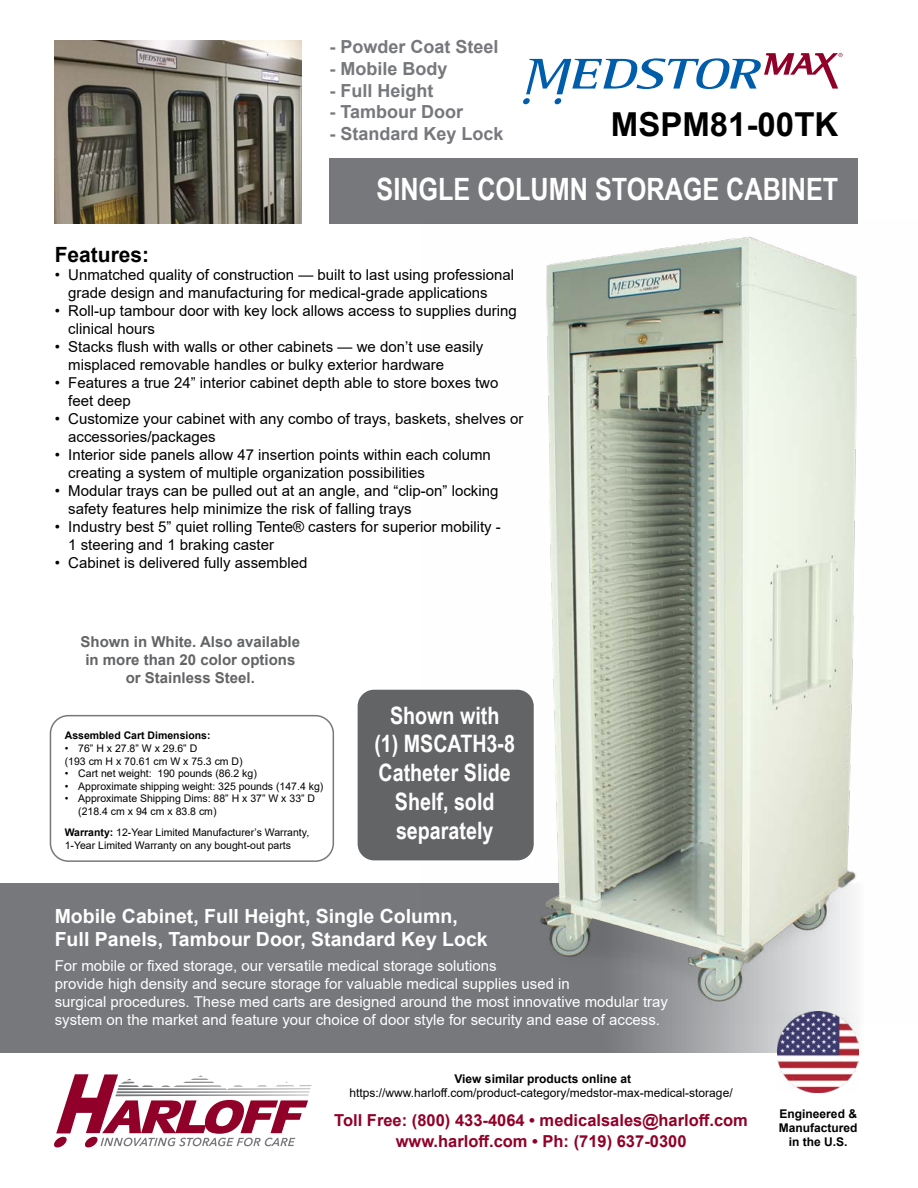
<style>
.page{position:relative;width:918px;height:1188px;background:#fff}
.page>*{position:absolute;margin:0;border:0;box-sizing:border-box;transform-origin:0 0}
.t1{font:700 33px "Arial";color:#000}
.t2{font:700 30.75px "Arial Narrow";color:#fff}
.t3{font:700 24px/28.8px "Arial Narrow";color:#fff;text-align:center}
.t4{font:700 21px "Arial";color:#000}
.t5{font:700 19.5px/23.4px "Arial";color:#fff}
.t6{font:700 18px "Arial";color:#77787b}
.t7{font:700 16.5px/21px "Arial";color:#910028;text-align:center}
.t8{font:15px/18px "Arial";color:#000}
.t9{font:15px/18px "Arial";color:#fff}
.t10{font:700 15px/18px "Arial";color:#636466;text-align:center}
.t11{font:12px "Arial";color:#000}
.t12{font:700 12px/14.4px "Arial";color:#000;text-align:center}
.t13{font:10.5px/12.6px "Arial";color:#000}
.t14{font:700 10.5px "Arial";color:#000}
.s1{font-weight:700}
</style>
<div class="page">
<div style="left:0;top:883px;width:864px;height:169px;background:#77787b"></div>
<img style="left:55px;top:40px;width:246px;height:183px">
<svg style="left:54px;top:1074px;width:258px;height:74px"></svg>
<div style="left:50px;top:715px;width:284px;height:147px;border:2px solid #77787b;border-radius:18px"></div>
<svg style="left:523px;top:53px;width:320px;height:51px"></svg>
<div style="left:329px;top:158px;width:529px;height:65px;background:#77787b"></div>
<img style="left:777px;top:1023px;width:81px;height:70px">
<img style="left:422px;top:223px;width:442px;height:800px">
<div style="left:356px;top:688px;width:179px;height:174px;background:#636466;border-radius:18px"></div>
<div style="left:355px;top:687px;width:182px;height:176px;border:3px solid #fff;border-radius:18px"></div>
<p class="t6" style="left:329px;top:34px;width:171px">- Powder Coat Steel</p>
<p class="t6" style="left:329px;top:56px;width:120px">- Mobile Body</p>
<p class="t6" style="left:329px;top:78px;width:106px">- Full Height</p>
<p class="t6" style="left:329px;top:99px;width:135px">- Tambour Door</p>
<p class="t6" style="left:329px;top:121px;width:176px">- Standard Key Lock</p>
<h1 class="t1" style="left:611px;top:101px;width:229px">MSPM81-00TK</h1>
<h2 class="t2" style="left:377px;top:166px;width:463px">SINGLE COLUMN STORAGE CABINET</h2>
<h3 class="t4" style="left:55px;top:240px;width:96px">Features:</h3>
<p class="t8" style="left:68px;top:266px;width:448px;text-indent:-13px">• Unmatched quality of construction — built to last using professional grade design and manufacturing for medical-grade applications</p>
<p class="t8" style="left:68px;top:302px;width:450px;text-indent:-14px">• Roll-up tambour door with key lock allows access to supplies during clinical hours</p>
<p class="t8" style="left:68px;top:338px;width:417px;text-indent:-14px">• Stacks flush with walls or other cabinets — we don’t use easily misplaced removable handles or bulky exterior hardware</p>
<p class="t8" style="left:68px;top:374px;width:432px;text-indent:-14px">• Features a true 24” interior cabinet depth able to store boxes two feet deep</p>
<p class="t8" style="left:68px;top:410px;width:457px;text-indent:-14px">• Customize your cabinet with any combo of trays, baskets, shelves or accessories/packages</p>
<p class="t8" style="left:68px;top:446px;width:424px;text-indent:-14px">• Interior side panels allow 47 insertion points within each column creating a system of multiple organization possibilities</p>
<p class="t8" style="left:68px;top:482px;width:432px;text-indent:-14px">• Modular trays can be pulled out at an angle, and “clip-on” locking safety features help minimize the risk of falling trays</p>
<p class="t8" style="left:68px;top:518px;width:434px;text-indent:-14px">• Industry best 5” quiet rolling Tente® casters for superior mobility -<br>1 steering and 1 braking caster</p>
<p class="t8" style="left:55px;top:554px;width:254px">• Cabinet is delivered fully assembled</p>
<p class="t10" style="left:81px;top:633px;width:221px">Shown in White. Also available in more than 20 color options or Stainless Steel.</p>
<p class="t14" style="left:65px;top:728px;width:147px">Assembled Cart Dimensions:</p>
<p class="t13" style="left:65px;top:742px;width:179px">• 76” H x 27.8” W x 29.6” D<br>(193 cm H x 70.61 cm W x 75.3 cm D)</p>
<p class="t13" style="left:65px;top:767px;width:194px">• Cart net weight: 190 pounds (86.2 kg)</p>
<p class="t13" style="left:65px;top:780px;width:260px">• Approximate shipping weight: 325 pounds (147.4 kg)</p>
<p class="t13" style="left:78px;top:792px;width:238px;text-indent:-14px">• Approximate Shipping Dims: 88” H x 37” W x 33” D (218.4 cm x 94 cm x 83.8 cm)</p>
<p class="t13" style="left:65px;top:826px;width:246px"><span class="s1">Warranty:</span> 12-Year Limited Manufacturer’s Warranty,<br>1-Year Limited Warranty on any bought-out parts</p>
<h3 class="t3" style="left:374px;top:699px;width:142px">Shown with<br>(1) MSCATH3-8<br>Catheter Slide<br>Shelf, sold separately</h3>
<h3 class="t5" style="left:55px;top:904px;width:435px">Mobile Cabinet, Full Height, Single Column,<br>Full Panels, Tambour Door, Standard Key Lock</h3>
<p class="t9" style="left:55px;top:957px;width:615px">For mobile or fixed storage, our versatile medical storage solutions<br>provide high density and secure storage for valuable medical supplies used in<br>surgical procedures. These med carts are designed around the most innovative modular tray system on the market and feature your choice of door style for security and ease of access.</p>
<p class="t12" style="left:455px;top:1072px;width:178px">View similar products online at</p>
<p class="t11" style="left:349px;top:1085px;width:385px">https://www.harloff.com/product-category/medstor-max-medical-storage/</p>
<p class="t7" style="left:334px;top:1110px;width:415px">Toll Free: (800) 433-4064 • medicalsales@harloff.com www.harloff.com • Ph: (719) 637-0300</p>
<p class="t12" style="left:779px;top:1106px;width:80px">Engineered &amp;<br>Manufactured in the U.S.</p>
</div>
